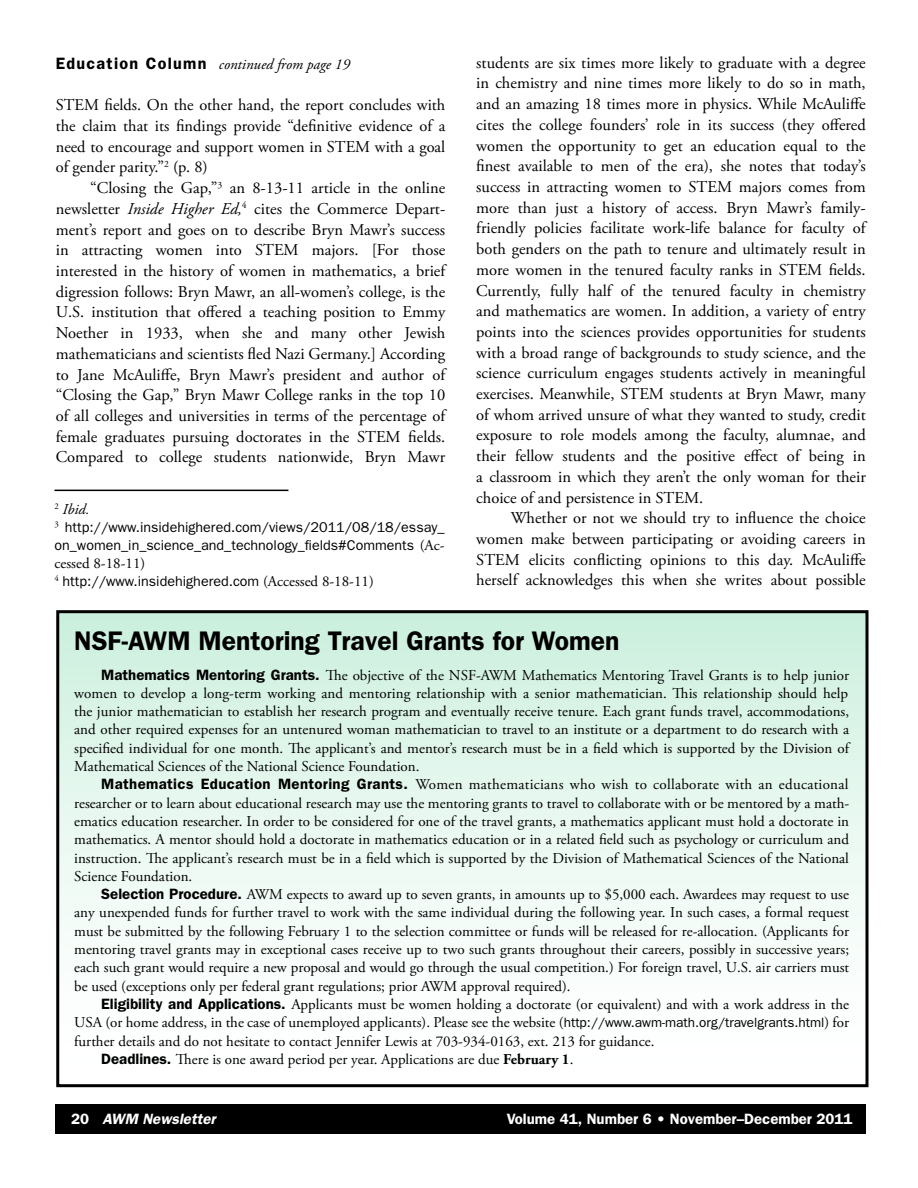
<style>
.page{position:relative;width:918px;height:1188px;background:#fff}
.page>*{position:absolute;margin:0;border:0;box-sizing:border-box;transform-origin:0 0}
.t1{font:600 27px "Franklin Gothic";color:#000}
.t2{font:16.5px/20.7px "Adobe Garamond Pro";color:#000;text-align:justify}
.t3{font:15px/18.3px "Adobe Garamond Pro";color:#000;text-align:justify}
.t4{font:italic 15px "Adobe Garamond Pro";color:#000}
.t5{font:600 15px "Franklin Gothic";color:#fff}
.t6{font:italic 600 15px "Franklin Gothic";color:#fff}
.t7{font:14.25px/18px "Franklin Gothic";color:#000}
.s1{font-family:"Franklin Gothic";font-weight:600;font-style:normal;font-size:16.5px}
.s2{font-style:italic}
.s3{font-family:"Adobe Garamond Pro";font-size:15px}
.s4{font-family:"Franklin Gothic";font-weight:600}
.s5{font-family:"Franklin Gothic";font-size:13.5px}
.s6{font-weight:700}
.s7{font-style:normal}
</style>
<div class="page">
<div style="left:55px;top:1104px;width:810px;height:30px;background:#000"></div>
<div style="left:58px;top:612px;width:809px;height:474px;background:linear-gradient(to bottom,#cef0df,#fff)"></div>
<div style="left:56px;top:610px;width:812px;height:477px;border:3px solid #000"></div>
<hr style="left:54px;top:490px;width:234px;height:1px;background:#000">
<p class="t4" style="left:56px;top:55px;width:296px"><span class="s1">Education Column</span> continued from page 19</p>
<p class="t2" style="left:56px;top:95px;width:391px">STEM fields. On the other hand, the report concludes with the claim that its findings provide “definitive evidence of a need to encourage and support women in STEM with a goal of gender parity.”<sup>2</sup> (p. 8)</p>
<p class="t2" style="left:56px;top:178px;width:391px;text-indent:35px">“Closing the Gap,”<sup>3</sup> an 8-13-11 article in the online newsletter <span class="s2">Inside Higher Ed,</span><sup>4</sup> cites the Commerce Depart&shy;ment’s report and goes on to describe Bryn Mawr’s success in attracting women into STEM majors. [For those interested in the history of women in mathematics, a brief digression follows: Bryn Mawr, an all-women’s college, is the U.S. institution that offered a teaching position to Emmy Noether in 1933, when she and many other Jewish mathematicians and scientists fled Nazi Germany.] According to Jane McAuliffe, Bryn Mawr’s president and author of “Closing the Gap,” Bryn Mawr College ranks in the top 10 of all colleges and universities in terms of the percentage of female graduates pursuing doctorates in the STEM fields.<br>Compared to college students nationwide, Bryn Mawr</p>
<p class="t4" style="left:54px;top:500px;width:36px"><sup>2</sup> Ibid.</p>
<p class="t7" style="left:54px;top:518px;width:392px"><sup>3</sup> http://www.insidehighered.com/views/2011/08/18/essay_ on_women_in_science_and_technology_fields#Comments <span class="s3">(Ac-</span></p>
<p class="t3" style="left:54px;top:554px;width:92px">cessed 8-18-11)</p>
<p class="t7" style="left:54px;top:572px;width:321px"><sup>4</sup> http://www.insidehighered.com <span class="s3">(Accessed 8-18-11)</span></p>
<p class="t2" style="left:476px;top:53px;width:391px">students are six times more likely to graduate with a degree in chemistry and nine times more likely to do so in math, and an amazing 18 times more in physics. While McAuliffe cites the college founders’ role in its success (they offered women the opportunity to get an education equal to the finest available to men of the era), she notes that today’s success in attracting women to STEM majors comes from more than just a history of access. Bryn Mawr’s family&shy;friendly policies facilitate work-life balance for faculty of both genders on the path to tenure and ultimately result in more women in the tenured faculty ranks in STEM fields.<br>Currently, fully half of the tenured faculty in chemistry and mathematics are women. In addition, a variety of entry points into the sciences provides opportunities for students with a broad range of backgrounds to study science, and the science curriculum engages students actively in meaningful exercises. Meanwhile, STEM students at Bryn Mawr, many of whom arrived unsure of what they wanted to study, credit exposure to role models among the faculty, alumnae, and their fellow students and the positive effect of being in a classroom in which they aren’t the only woman for their choice of and persistence in STEM.</p>
<p class="t2" style="left:476px;top:508px;width:391px;text-indent:35px">Whether or not we should try to influence the choice women make between participating or avoiding careers in STEM elicits conflicting opinions to this day. McAuliffe herself acknowledges this when she writes about possible</p>
<h1 class="t1" style="left:74px;top:625px;width:547px">NSF-AWM Mentoring Travel Grants for Women</h1>
<p class="t3" style="left:74px;top:666px;width:776px;text-indent:27px"><span class="s4">Mathematics Mentoring Grants.</span> The objective of the NSF-AWM Mathematics Mentoring Travel Grants is to help junior women to develop a long-term working and mentoring relationship with a senior mathematician. This relationship should help the junior mathematician to establish her research program and eventually receive tenure. Each grant funds travel, accommodations, and other required expenses for an untenured woman mathematician to travel to an institute or a department to do research with a specified individual for one month. The applicant’s and mentor’s research must be in a field which is supported by the Division of Mathematical Sciences of the National Science Foundation.</p>
<p class="t3" style="left:74px;top:776px;width:776px;text-indent:27px"><span class="s4">Mathematics Education Mentoring Grants.</span> Women mathematicians who wish to collaborate with an educational researcher or to learn about educational research may use the mentoring grants to travel to collaborate with or be mentored by a math&shy;ematics education researcher. In order to be considered for one of the travel grants, a mathematics applicant must hold a doctorate in mathematics. A mentor should hold a doctorate in mathematics education or in a related field such as psychology or curriculum and instruction. The applicant’s research must be in a field which is supported by the Division of Mathematical Sciences of the National Science Foundation.</p>
<p class="t3" style="left:74px;top:886px;width:776px;text-indent:27px"><span class="s4">Selection Procedure.</span> AWM expects to award up to seven grants, in amounts up to $5,000 each. Awardees may request to use any unexpended funds for further travel to work with the same individual during the following year. In such cases, a formal request must be submitted by the following February 1 to the selection committee or funds will be released for re-allocation. (Applicants for mentoring travel grants may in exceptional cases receive up to two such grants throughout their careers, possibly in successive years; each such grant would require a new proposal and would go through the usual competition.) For foreign travel, U.S. air carriers must be used (exceptions only per federal grant regulations; prior AWM approval required).</p>
<p class="t3" style="left:101px;top:996px;width:749px"><span class="s4">Eligibility and Applications.</span> Applicants must be women holding a doctorate (or equivalent) and with a work address in the</p>
<p class="t3" style="left:74px;top:1014px;width:776px">USA (or home address, in the case of unemployed applicants). Please see the website (<span class="s5">http://www.awm-math.org/travelgrants.html</span>) for</p>
<p class="t3" style="left:74px;top:1032px;width:582px">further details and do not hesitate to contact Jennifer Lewis at 703-934-0163, ext. 213 for guidance.</p>
<p class="t3" style="left:101px;top:1050px;width:474px"><span class="s4">Deadlines.</span> There is one award period per year. Applications are due <span class="s6">February 1</span>.</p>
<p class="t6" style="left:71px;top:1110px;width:146px"><span class="s7">20</span> AWM Newsletter</p>
<p class="t5" style="left:507px;top:1110px;width:347px">Volume 41, Number 6 • November–December 2011</p>
</div>
